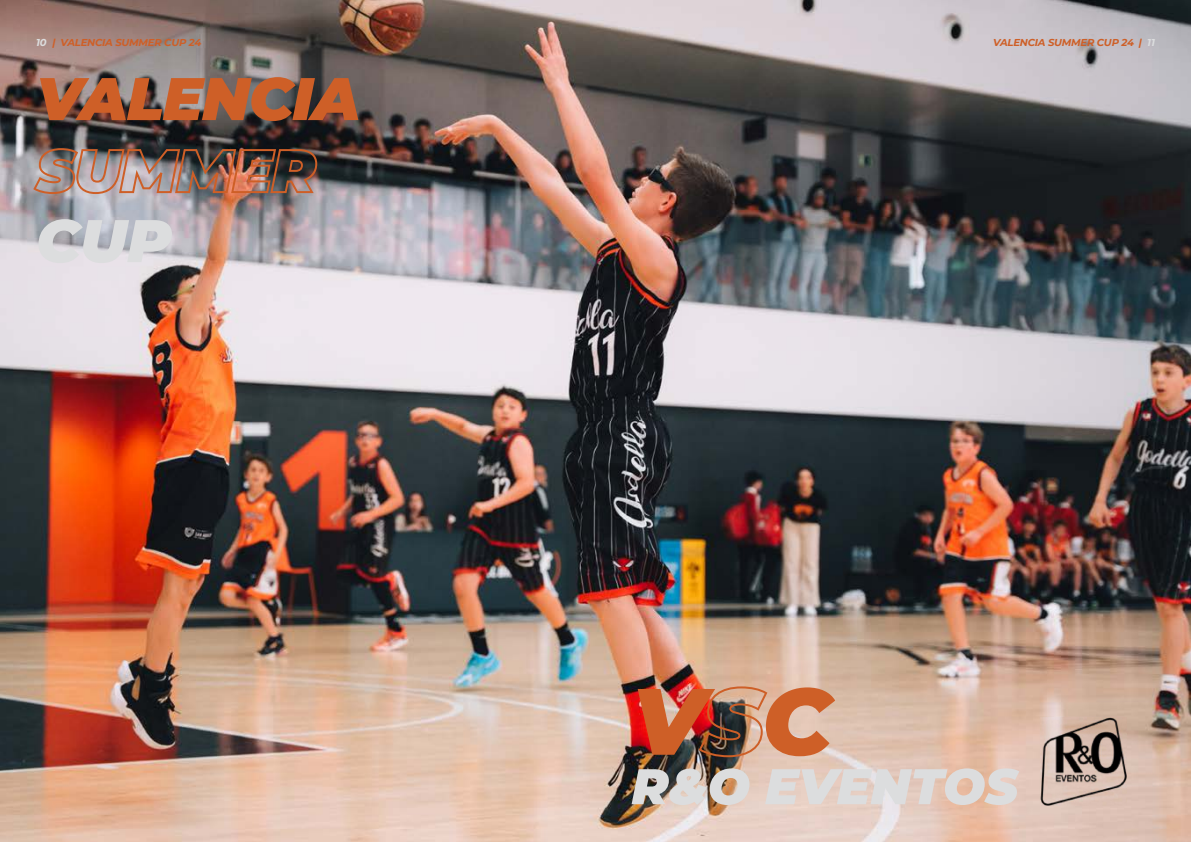
<style>
.page{position:relative;width:1191px;height:842px;background:#fff}
.page>*{position:absolute;margin:0;border:0;box-sizing:border-box;transform-origin:0 0}
.t1{font:italic 900 94px "Montserrat";color:#ce5f27}
.t2{font:italic 900 60px "Montserrat";letter-spacing:-.02em;color:#ce5f27}
.t3{font:italic 900 60px "Montserrat";color:#dcddde}
.t4{font:italic 900 50px "Montserrat";letter-spacing:-.005em;color:#dcddde}
.t5{font:italic 700 10px "Montserrat";letter-spacing:-.02em;color:#ce5f27}
.s1{color:#dcddde}
</style>
<div class="page">
<img style="left:0;top:0;width:1191px;height:842px">
<img style="left:32px;top:147px;width:286px;height:48px">
<img style="left:697px;top:685px;width:71px;height:73px">
<img style="left:1040px;top:717px;width:86px;height:89px">
<p class="t5" style="left:36px;top:35px;width:167px"><span class="s1">10</span> | VALENCIA SUMMER CUP 24</p>
<p class="t5" style="left:993px;top:35px;width:163px">VALENCIA SUMMER CUP 24 | <span class="s1">11</span></p>
<h2 class="t2" style="left:36px;top:54px;width:326px">VALENCIA</h2>
<h2 class="t3" style="left:36px;top:196px;width:137px">CUP</h2>
<h1 class="t1" style="left:631px;top:650px;width:202px">V C</h1>
<h3 class="t4" style="left:631px;top:749px;width:388px">R&amp;O EVENTOS</h3>
</div>
